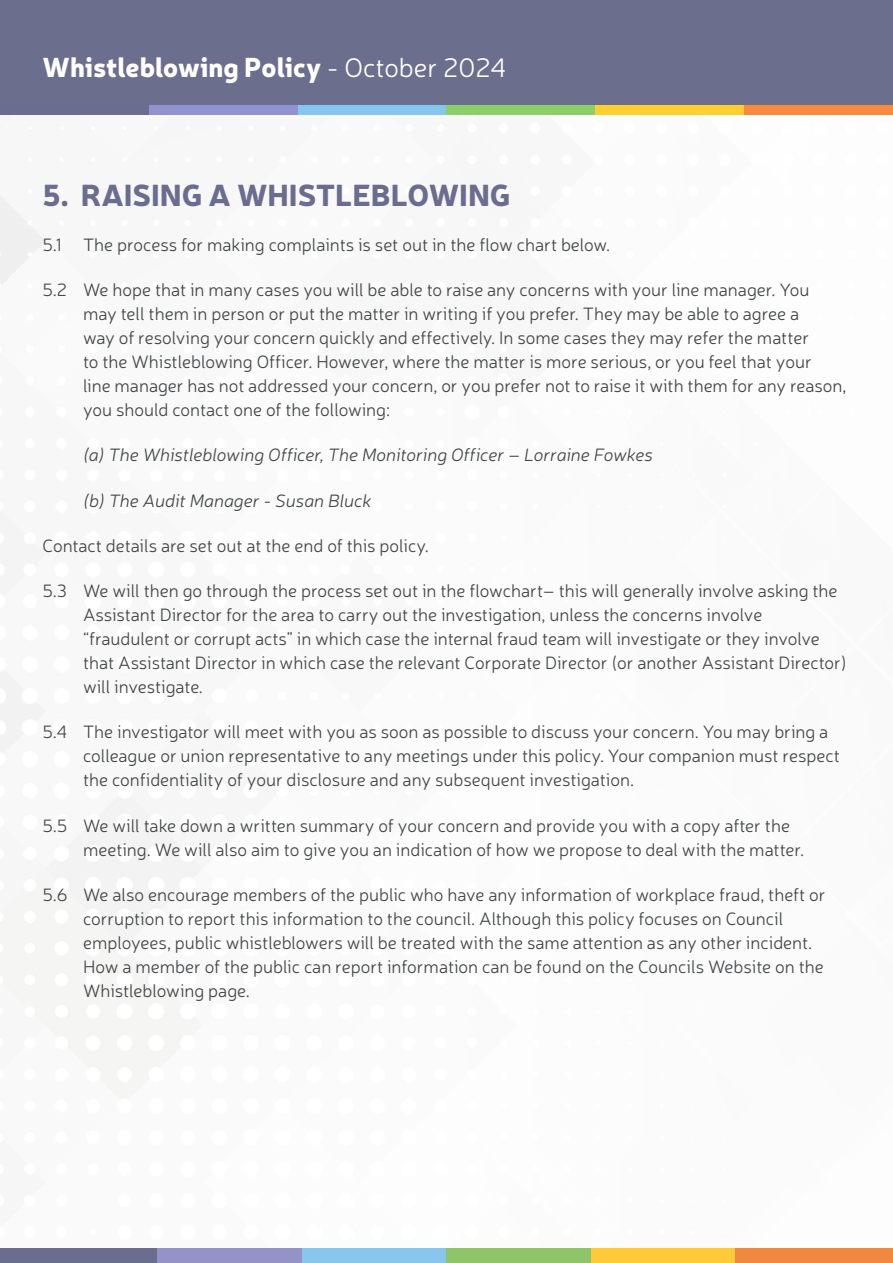
<style>
.page{position:relative;width:893px;height:1263px;background:#fff}
.page>*{position:absolute;margin:0;border:0;box-sizing:border-box;transform-origin:0 0}
.t1{font:900 30px "Neris";color:#6a6d8e}
.t2{font:900 27px "Neris";color:#fff}
.t3{font:300 18px/24px "Neris";color:#444749}
.t4{font:italic 300 18px "Neris";color:#444749}
.s1{font-weight:300}
</style>
<div class="page">
<div style="left:0;top:0;width:893px;height:105px;background:#6c6e8e"></div>
<div style="left:0;top:105px;width:149px;height:10px;background:#6a6d8e"></div>
<div style="left:149px;top:105px;width:149px;height:10px;background:#9292ce"></div>
<div style="left:298px;top:105px;width:148px;height:10px;background:#85c6ec"></div>
<div style="left:446px;top:105px;width:149px;height:10px;background:#8bce6a"></div>
<div style="left:595px;top:105px;width:149px;height:10px;background:#ffce2f"></div>
<div style="left:744px;top:105px;width:149px;height:10px;background:#f78a3c"></div>
<div style="left:0;top:1248px;width:157px;height:15px;background:#6a6d8e"></div>
<div style="left:157px;top:1248px;width:145px;height:15px;background:#9492c7"></div>
<div style="left:302px;top:1248px;width:144px;height:15px;background:#88c6ec"></div>
<div style="left:446px;top:1248px;width:145px;height:15px;background:#90c46b"></div>
<div style="left:591px;top:1248px;width:145px;height:15px;background:#feca3a"></div>
<div style="left:736px;top:1248px;width:157px;height:15px;background:#f1883f"></div>
<h2 class="t2" style="left:43px;top:47px;width:466px">Whistleblowing Policy <span class="s1">- October 2024</span></h2>
<h1 class="t1" style="left:43px;top:173px;width:470px">5. RAISING A WHISTLEBLOWING</h1>
<p class="t3" style="left:43px;top:232px;width:569px">5.1 The process for making complaints is set out in the flow chart below.</p>
<p class="t3" style="left:83px;top:277px;width:765px;text-indent:-40px">5.2 We hope that in many cases you will be able to raise any concerns with your line manager. You may tell them in person or put the matter in writing if you prefer. They may be able to agree a<br>way of resolving your concern quickly and effectively. In some cases they may refer the matter<br>to the Whistleblowing Officer. However, where the matter is more serious, or you feel that your<br>line manager has not addressed your concern, or you prefer not to raise it with them for any reason, you should contact one of the following:</p>
<p class="t4" style="left:83px;top:443px;width:571px">(a) The Whistleblowing Officer, The Monitoring Officer – Lorraine Fowkes</p>
<p class="t4" style="left:83px;top:489px;width:290px">(b) The Audit Manager - Susan Bluck</p>
<p class="t3" style="left:43px;top:533px;width:388px">Contact details are set out at the end of this policy.</p>
<p class="t3" style="left:83px;top:578px;width:765px;text-indent:-40px">5.3 We will then go through the process set out in the flowchart– this will generally involve asking the Assistant Director for the area to carry out the investigation, unless the concerns involve “fraudulent or corrupt acts” in which case the internal fraud team will investigate or they involve that Assistant Director in which case the relevant Corporate Director (or another Assistant Director) will investigate.</p>
<p class="t3" style="left:83px;top:719px;width:758px;text-indent:-40px">5.4 The investigator will meet with you as soon as possible to discuss your concern. You may bring a colleague or union representative to any meetings under this policy. Your companion must respect the confidentiality of your disclosure and any subsequent investigation.</p>
<p class="t3" style="left:83px;top:813px;width:723px;text-indent:-40px">5.5 We will take down a written summary of your concern and provide you with a copy after the meeting. We will also aim to give you an indication of how we propose to deal with the matter.</p>
<p class="t3" style="left:83px;top:882px;width:744px;text-indent:-40px">5.6 We also encourage members of the public who have any information of workplace fraud, theft or corruption to report this information to the council. Although this policy focuses on Council employees, public whistleblowers will be treated with the same attention as any other incident.<br>How a member of the public can report information can be found on the Councils Website on the Whistleblowing page.</p>
</div>
